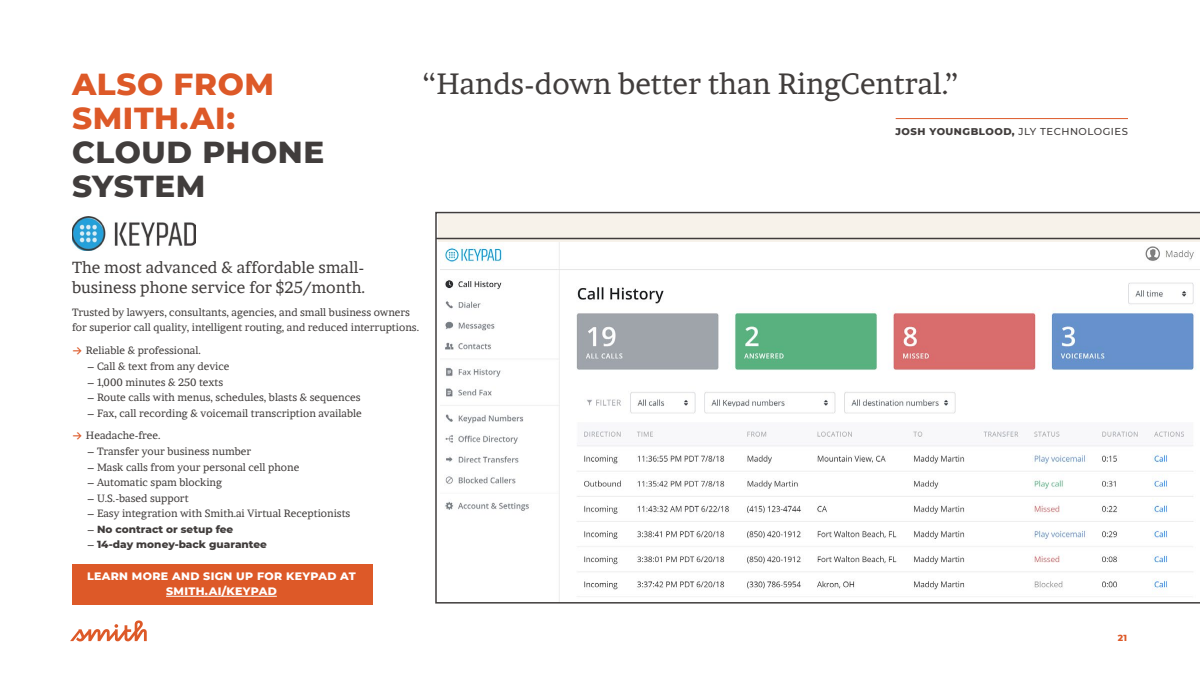
<style>
.page{position:relative;width:1200px;height:675px;background:#fff}
.page>*{position:absolute;margin:0;border:0;box-sizing:border-box;transform-origin:0 0}
.t1{font:800 31px/34px "Montserrat";letter-spacing:.02em;color:#dd5928}
.t2{font:800 31px/34px "Montserrat";letter-spacing:.02em;color:#413d3c}
.t3{font:29.2px "Brawler";color:#413d3c}
.t4{font:16px/20px "Brawler";color:#413d3c}
.t5{font:800 11px/15.4px "Montserrat";letter-spacing:.03em;color:#fff;text-align:center}
.t6{font:10.5px/15.5px "Brawler";color:#413d3c}
.t7{font:800 10.5px "Montserrat";color:#413d3c}
.t8{font:800 10px "Montserrat";letter-spacing:.05em;color:#413d3c}
.t9{font:800 9px "Montserrat";color:#dd5928}
.s1{font-weight:500}
.s2{font-family:"Profile XP";font-weight:500;color:#dd5928}
.s3{font-family:"Brawler";font-weight:400}
</style>
<div class="page">
<svg style="left:70px;top:620px;width:77px;height:22px"></svg>
<hr style="left:896px;top:118px;width:232px;height:1px;background:#dd5928">
<svg style="left:435px;top:212px;width:765px;height:392px"></svg>
<hr style="left:436px;top:238px;width:764px;height:1px;background:#413d3c">
<div style="left:72px;top:564px;width:300px;height:40px;background:#dd5928"></div>
<hr style="left:166px;top:596px;width:111px;height:1px;background:#fff">
<img style="left:72px;top:216px;width:123px;height:34px">
<h1 class="t1" style="left:72px;top:66px;width:204px">ALSO FROM<br>SMITH.AI:</h1>
<h1 class="t2" style="left:72px;top:134px;width:254px">CLOUD PHONE<br>SYSTEM</h1>
<h3 class="t4" style="left:72px;top:257px;width:295px">The most advanced &amp; affordable small&shy;business phone service for $25/month.</h3>
<h2 class="t3" style="left:423px;top:65px;width:536px">“Hands-down better than RingCentral.”</h2>
<p class="t8" style="left:896px;top:125px;width:234px">JOSH YOUNGBLOOD, <span class="s1">JLY TECHNOLOGIES</span></p>
<p class="t6" style="left:72px;top:304px;width:349px">Trusted by lawyers, consultants, agencies, and small business owners for superior call quality, intelligent routing, and reduced interruptions.</p>
<p class="t6" style="left:72px;top:343px;width:130px"><span class="s2">&gt;</span> Reliable &amp; professional.</p>
<p class="t6" style="left:87px;top:359px;width:144px">– Call &amp; text from any device</p>
<p class="t6" style="left:87px;top:374px;width:138px">– 1,000 minutes &amp; 250 texts</p>
<p class="t6" style="left:87px;top:390px;width:275px">– Route calls with menus, schedules, blasts &amp; sequences</p>
<p class="t6" style="left:72px;top:401px;width:291px;line-height:22.8px;text-indent:15px">– Fax, call recording &amp; voicemail transcription available <span class="s2">&gt;</span> Headache-free.</p>
<p class="t6" style="left:87px;top:444px;width:166px">– Transfer your business number</p>
<p class="t6" style="left:87px;top:459px;width:214px">– Mask calls from your personal cell phone</p>
<p class="t6" style="left:87px;top:475px;width:137px">– Automatic spam blocking</p>
<p class="t6" style="left:87px;top:490px;width:103px">– U.S.-based support</p>
<p class="t6" style="left:87px;top:506px;width:265px">– Easy integration with Smith.ai Virtual Receptionists</p>
<p class="t7" style="left:87px;top:521px;width:148px"><span class="s3">–</span> No contract or setup fee</p>
<p class="t7" style="left:87px;top:537px;width:181px"><span class="s3">–</span> 14-day money-back guarantee</p>
<p class="t5" style="left:87px;top:568px;width:270px">LEARN MORE AND SIGN UP FOR KEYPAD AT<br>SMITH.AI/KEYPAD</p>
<p class="t9" style="left:1118px;top:631px;width:11px">21</p>
</div>
